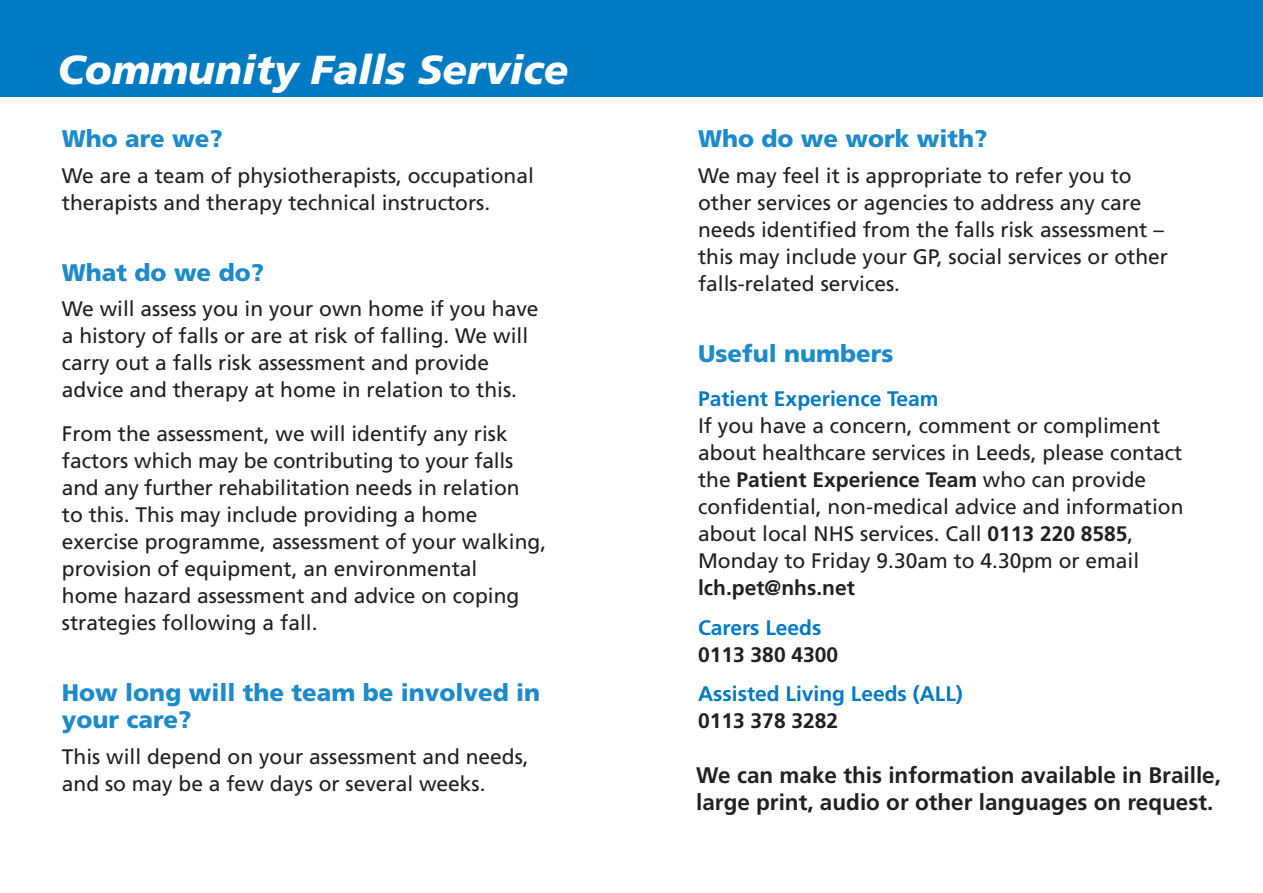
<style>
.page{position:relative;width:1263px;height:893px;background:#fff}
.page>*{position:absolute;margin:0;border:0;box-sizing:border-box;transform-origin:0 0}
.t1{font:italic 900 40.5px "Frutiger";color:#fff}
.t2{font:900 24px "Frutiger";color:#1c8acb}
.t3{font:700 22.5px/27px "Frutiger";color:#231f20}
.t4{font:21px/27px "Frutiger";color:#231f20}
.t5{font:700 21px "Frutiger";color:#007ac2}
.t6{font:700 21px "Frutiger";color:#231f20}
.s1{font-weight:700}
</style>
<div class="page">
<div style="left:0;top:0;width:1263px;height:97px;background:#007ac2"></div>
<p class="t1" style="left:58px;top:45px;width:512px">Community Falls Service</p>
<p class="t2" style="left:62px;top:124px;width:162px">Who are we?</p>
<p class="t4" style="left:62px;top:162px;width:474px">We are a team of physiotherapists, occupational therapists and therapy technical instructors.</p>
<p class="t2" style="left:62px;top:258px;width:204px">What do we do?</p>
<p class="t4" style="left:62px;top:295px;width:478px">We will assess you in your own home if you have a history of falls or are at risk of falling. We will carry out a falls risk assessment and provide advice and therapy at home in relation to this.</p>
<p class="t4" style="left:62px;top:420px;width:486px">From the assessment, we will identify any risk factors which may be contributing to your falls and any further rehabilitation needs in relation<br>to this. This may include providing a home exercise programme, assessment of your walking, provision of equipment, an environmental<br>home hazard assessment and advice on coping strategies following a fall.</p>
<p class="t2" style="left:62px;top:678px;width:480px">How long will the team be involved in</p>
<p class="t2" style="left:62px;top:705px;width:131px">your care?</p>
<p class="t4" style="left:62px;top:743px;width:468px">This will depend on your assessment and needs, and so may be a few days or several weeks.</p>
<p class="t2" style="left:698px;top:124px;width:291px">Who do we work with?</p>
<p class="t4" style="left:698px;top:162px;width:471px">We may feel it is appropriate to refer you to other services or agencies to address any care needs identified from the falls risk assessment – this may include your GP, social services or other falls-related services.</p>
<p class="t2" style="left:698px;top:339px;width:197px">Useful numbers</p>
<p class="t5" style="left:698px;top:386px;width:242px">Patient Experience Team</p>
<p class="t4" style="left:698px;top:412px;width:487px">If you have a concern, comment or compliment about healthcare services in Leeds, please contact the <span class="s1">Patient Experience Team</span> who can provide confidential, non-medical advice and information about local NHS services. Call <span class="s1">0113 220 8585</span>, Monday to Friday 9.30am to 4.30pm or email <span class="s1">lch.pet@nhs.net</span></p>
<p class="t5" style="left:698px;top:615px;width:125px">Carers Leeds</p>
<p class="t6" style="left:698px;top:642px;width:142px">0113 380 4300</p>
<p class="t5" style="left:698px;top:682px;width:266px">Assisted Living Leeds (ALL)</p>
<p class="t6" style="left:698px;top:709px;width:142px">0113 378 3282</p>
<p class="t3" style="left:696px;top:761px;width:526px">We can make this information available in Braille, large print, audio or other languages on request.</p>
</div>
